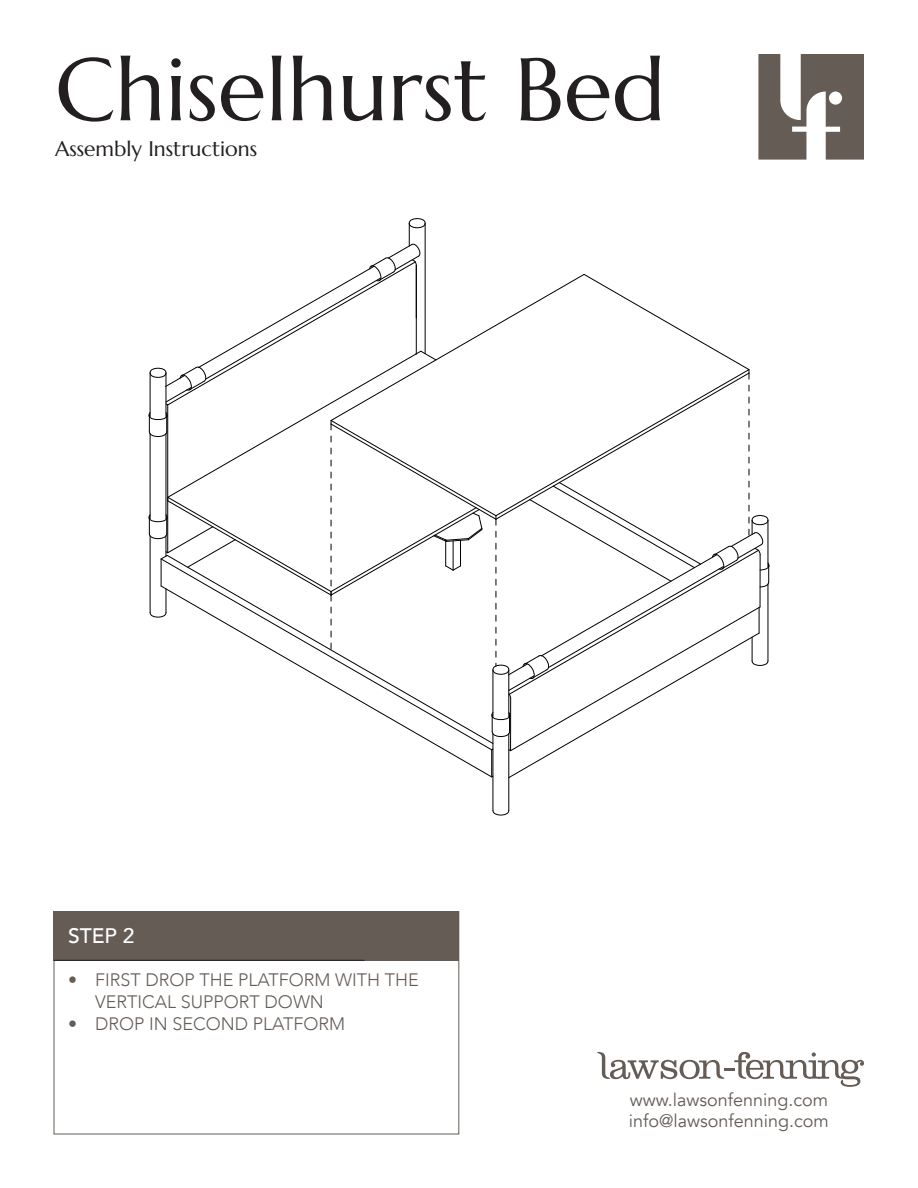
<style>
.page{position:relative;width:918px;height:1188px;background:#fff}
.page>*{position:absolute;margin:0;border:0;box-sizing:border-box;transform-origin:0 0}
.t1{font:88.5px "Marcellus";color:#231f20}
.t2{font:21px "Marcellus";color:#231f20}
.t3{font:500 21px "Avenir";color:#fff}
.t4{font:300 18px/21.6px "Avenir";color:#645c55}
.t5{font:18px "Avenir";color:#645c55}
</style>
<div class="page">
<hr style="left:493px;top:734px;width:1px;height:76px;background:#000">
<svg style="left:493px;top:810px;width:16px;height:5px"></svg>
<hr style="left:509px;top:734px;width:1px;height:76px;background:#000">
<div style="left:409px;top:218px;width:16px;height:10px;border:1px solid #000;border-radius:50%"></div>
<svg style="left:148px;top:223px;width:622px;height:555px"></svg>
<svg style="left:758px;top:54px;width:106px;height:106px"></svg>
<svg style="left:597px;top:1052px;width:267px;height:35px"></svg>
<div style="left:54px;top:911px;width:405px;height:49px;background:#645c55"></div>
<div style="left:54px;top:911px;width:405px;height:223px;border:1px solid #645c55"></div>
<hr style="left:54px;top:960px;width:311px;height:1px;background:#231f20">
<p class="t1" style="left:55px;top:34px;width:612px">Chiselhurst Bed</p>
<p class="t2" style="left:55px;top:135px;width:204px">Assembly Instructions</p>
<p class="t3" style="left:68px;top:918px;width:68px">STEP 2</p>
<p class="t4" style="left:95px;top:969px;width:325px;text-indent:-27px">• FIRST DROP THE PLATFORM WITH THE<br>VERTICAL SUPPORT DOWN</p>
<p class="t4" style="left:68px;top:1013px;width:279px">• DROP IN SECOND PLATFORM</p>
<p class="t5" style="left:630px;top:1089px;width:200px">www.lawsonfenning.com</p>
<p class="t5" style="left:629px;top:1110px;width:202px">info@lawsonfenning.com</p>
</div>
